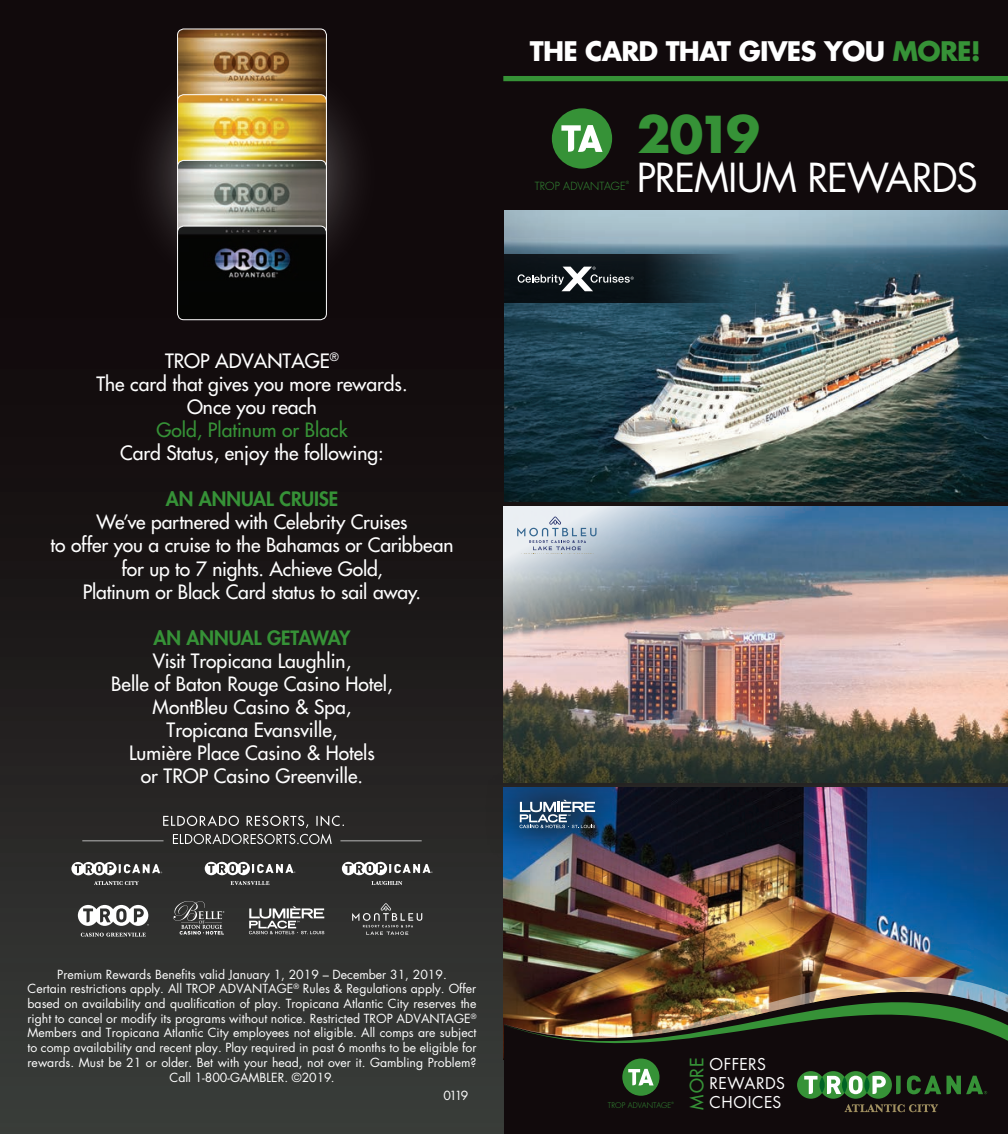
<style>
.page{position:relative;width:1008px;height:1134px;background:#fff}
.page>*{position:absolute;margin:0;border:0;box-sizing:border-box;transform-origin:0 0}
.t1{font:700 49.52px "Futura Std";color:#369237}
.t2{font:38.85px "Futura Std";letter-spacing:-.035em;color:#fff}
.t3{font:700 26.25px "Futura Std";letter-spacing:-.03em;color:#fff}
.t4{font:500 19.25px/23.1px "Futura Std";color:#fff;text-align:center}
.t5{font:800 19.25px "Futura Std";color:#369237}
.t6{font:500 19.25px "Futura Std";color:#369237}
.t7{font:500 18.03px "Futura Std";color:#369237}
.t8{font:15.75px/19.1px "Futura Std";letter-spacing:.03em;color:#fff}
.t9{font:12.25px/14.7px "Futura Std";color:#fff;text-align:center}
.t10{font:300 10.85px "Futura Std";letter-spacing:.015em;color:#369237}
.t11{font:300 7.52px "Futura Std";letter-spacing:.02em;color:#369237}
.t12{font:300 4.2px "Futura Std";color:#369237}
.t13{font:300 2.98px "Futura Std";color:#369237}
.s1{color:#369237}
</style>
<div class="page">
<div style="left:0;top:0;width:1008px;height:1134px;background:linear-gradient(to bottom,#080002,#353734)"></div>
<img style="left:503px;top:506px;width:505px;height:276px">
<img style="left:503px;top:506px;width:451px;height:177px">
<svg style="left:517px;top:517px;width:80px;height:38px;background:#c7d1dc"></svg>
<img style="left:504px;top:788px;width:504px;height:125px">
<svg style="left:485px;top:767px;width:143px;height:96px;background:#283e55"></svg>
<svg style="left:520px;top:800px;width:75px;height:29px"></svg>
<div style="left:552px;top:108px;width:60px;height:61px;background:#369237;border-radius:50%"></div>
<svg style="left:561px;top:125px;width:42px;height:27px"></svg>
<div style="left:503px;top:76px;width:505px;height:5px;background:#369237"></div>
<svg style="left:501px;top:913px;width:507px;height:221px;background:#160f11"></svg>
<img style="left:502px;top:914px;width:506px;height:202px">
<svg style="left:622px;top:1059px;width:38px;height:37px"></svg>
<svg style="left:845px;top:1104px;width:93px;height:8px"></svg>
<div style="left:842px;top:1071px;width:28px;height:28px;background:#369237;border-radius:50%"></div>
<div style="left:864px;top:1071px;width:28px;height:28px;background:#369237;border-radius:50%"></div>
<div style="left:820px;top:1071px;width:27px;height:28px;background:#369237;border-radius:50%"></div>
<svg style="left:797px;top:1071px;width:28px;height:28px"></svg>
<svg style="left:849px;top:1076px;width:14px;height:18px"></svg>
<svg style="left:872px;top:1076px;width:14px;height:18px"></svg>
<svg style="left:827px;top:1076px;width:14px;height:18px"></svg>
<svg style="left:804px;top:1076px;width:14px;height:18px"></svg>
<svg style="left:896px;top:1076px;width:5px;height:18px"></svg>
<div style="left:820px;top:1077px;width:5px;height:16px;background:#016325;border-radius:50%"></div>
<div style="left:842px;top:1077px;width:5px;height:16px;background:#016325;border-radius:50%"></div>
<svg style="left:864px;top:1077px;width:6px;height:16px"></svg>
<svg style="left:907px;top:1076px;width:80px;height:18px"></svg>
<svg style="left:71px;top:815px;width:362px;height:122px;background:#454443"></svg>
<svg style="left:118px;top:41px;width:268px;height:267px;background:#181113"></svg>
<img style="left:178px;top:29px;width:148px;height:66px">
<div style="left:177px;top:29px;width:150px;height:94px;border:1px solid #fff;border-radius:6px"></div>
<img style="left:178px;top:95px;width:148px;height:65px">
<div style="left:177px;top:95px;width:150px;height:94px;border:1px solid #fff;border-radius:6px"></div>
<img style="left:178px;top:160px;width:148px;height:66px">
<div style="left:177px;top:160px;width:150px;height:94px;border:1px solid #fff;border-radius:6px"></div>
<img style="left:178px;top:226px;width:148px;height:93px">
<div style="left:177px;top:226px;width:150px;height:94px;border:1px solid #fff;border-radius:6px"></div>
<img style="left:504px;top:211px;width:504px;height:290px">
<svg style="left:504px;top:255px;width:244px;height:48px;background:#162831"></svg>
<svg style="left:518px;top:267px;width:116px;height:24px;background:#40464a"></svg>
<h3 class="t4" style="left:96px;top:349px;width:313px">TROP ADVANTAGE<sup>®<br></sup>The card that gives you more rewards.<br>Once you reach</h3>
<h3 class="t6" style="left:156px;top:418px;width:193px">Gold, Platinum or Black</h3>
<h3 class="t4" style="left:120px;top:442px;width:265px">Card Status, enjoy the following:</h3>
<h3 class="t5" style="left:166px;top:487px;width:174px">AN ANNUAL CRUISE</h3>
<h3 class="t4" style="left:51px;top:511px;width:404px">We’ve partnered with Celebrity Cruises<br>to offer you a cruise to the Bahamas or Caribbean for up to 7 nights. Achieve Gold,<br>Platinum or Black Card status to sail away.</h3>
<h3 class="t5" style="left:153px;top:626px;width:199px">AN ANNUAL GETAWAY</h3>
<h3 class="t4" style="left:111px;top:649px;width:283px">Visit Tropicana Laughlin,<br>Belle of Baton Rouge Casino Hotel,<br>MontBleu Casino &amp; Spa,<br>Tropicana Evansville,<br>Lumière Place Casino &amp; Hotels<br>or TROP Casino Greenville.</h3>
<h3 class="t3" style="left:530px;top:34px;width:452px">THE CARD THAT GIVES YOU <span class="s1">MORE!</span></h3>
<p class="t10" style="left:535px;top:179px;width:92px">TROP ADVANTAGE</p>
<p class="t12" style="left:626px;top:180px;width:5px">®</p>
<h1 class="t1" style="left:637px;top:101px;width:125px">2019</h1>
<h2 class="t2" style="left:637px;top:152px;width:343px">PREMIUM REWARDS</h2>
<p class="t9" style="left:28px;top:967px;width:450px">Premium Rewards Benefits valid January 1, 2019 – December 31, 2019.<br>Certain restrictions apply. All TROP ADVANTAGE<sup>®</sup> Rules &amp; Regulations apply. Offer based on availability and qualification of play. Tropicana Atlantic City reserves the right to cancel or modify its programs without notice. Restricted TROP ADVANTAGE<sup>® </sup>Members and Tropicana Atlantic City employees not eligible. All comps are subject to comp availability and recent play. Play required in past 6 months to be eligible for rewards. Must be 21 or older. Bet with your head, not over it. Gambling Problem?<br>Call 1-800-GAMBLER. ©2019.</p>
<p class="t9" style="left:443px;top:1088px;width:27px">0119</p>
<h3 class="t7" style="left:686px;top:1110px;width:54px;rotate:-90deg">MORE</h3>
<p class="t8" style="left:710px;top:1055px;width:77px">OFFERS<br>REWARDS</p>
<p class="t11" style="left:608px;top:1101px;width:65px">TROP ADVANTAGE</p>
<p class="t13" style="left:672px;top:1101px;width:4px">®</p>
<p class="t8" style="left:710px;top:1093px;width:73px">CHOICES</p>
</div>
